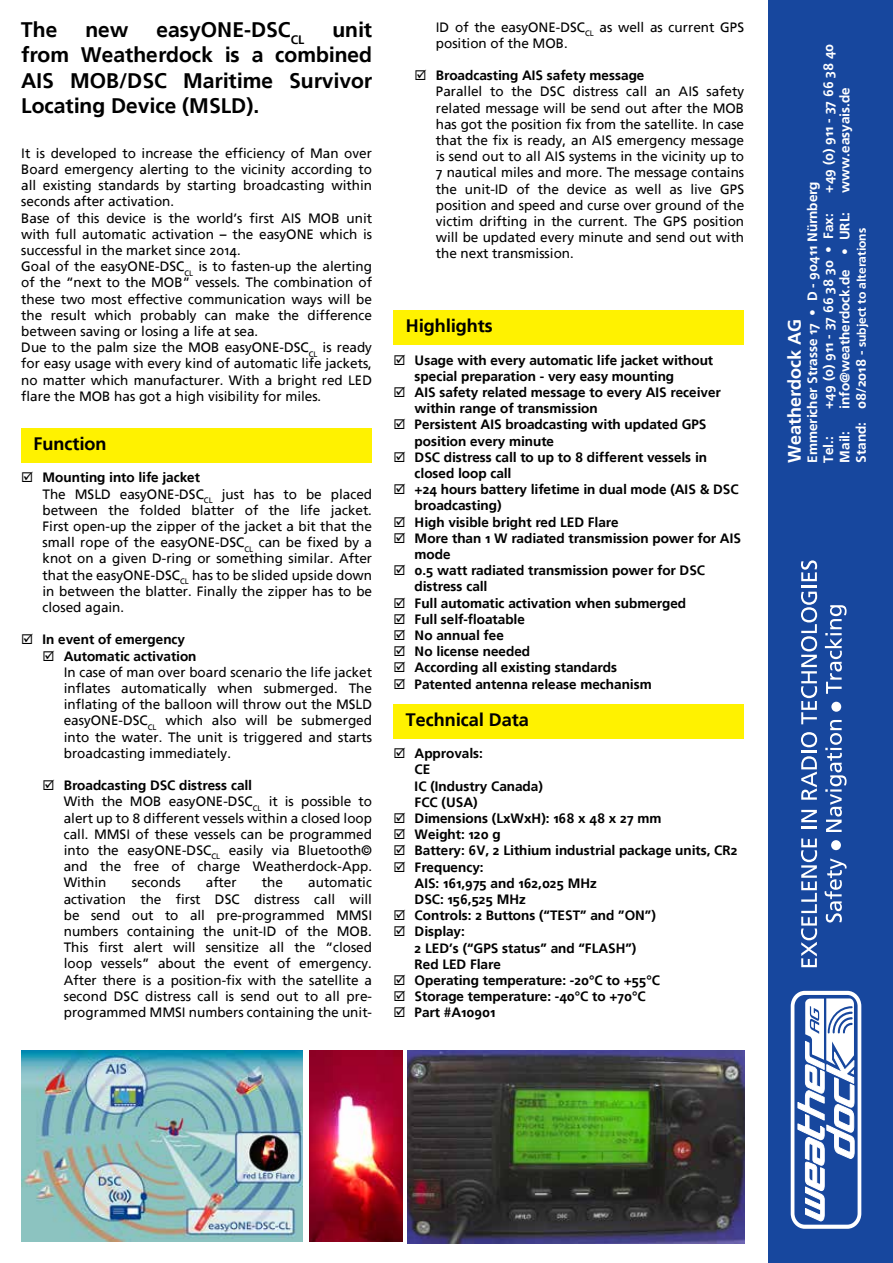
<style>
.page{position:relative;width:893px;height:1263px;background:#fff}
.page>*{position:absolute;margin:0;border:0;box-sizing:border-box;transform-origin:0 0}
.t1{font:700 21px/25.2px "Frutiger Linotype";color:#000;text-align:justify}
.t2{font:700 18px "Frutiger Linotype";color:#000}
.t3{font:700 18px "Frutiger Linotype";color:#fff}
.t4{font:13.5px/16.2px "Frutiger Linotype";color:#000}
.t5{font:700 13.5px/16.2px "Frutiger Linotype";color:#000}
.t6{font:700 13.5px/16.2px "Frutiger Linotype";color:#fff}
.t7{font:700 12px "Frutiger Linotype";color:#fff}
.s1{font-weight:700}
.s2{font-size:13.5px}
</style>
<div class="page">
<div style="left:768px;top:0;width:125px;height:1263px;background:#17479e"></div>
<div style="left:21px;top:429px;width:351px;height:34px;background:#fff200"></div>
<div style="left:393px;top:310px;width:351px;height:34px;background:#fff200"></div>
<div style="left:393px;top:704px;width:351px;height:34px;background:#fff200"></div>
<img style="left:21px;top:1050px;width:282px;height:192px">
<img style="left:309px;top:1050px;width:93px;height:192px">
<img style="left:408px;top:1050px;width:337px;height:193px">
<div style="left:791px;top:991px;width:70px;height:238px;border:4px solid #fff;border-radius:13px"></div>
<svg style="left:797px;top:998px;width:58px;height:223px"></svg>
<svg style="left:825px;top:858px;width:22px;height:64px"></svg>
<svg style="left:825px;top:720px;width:22px;height:112px"></svg>
<svg style="left:825px;top:605px;width:22px;height:89px"></svg>
<svg style="left:801px;top:838px;width:16px;height:129px"></svg>
<svg style="left:801px;top:810px;width:16px;height:18px"></svg>
<svg style="left:801px;top:732px;width:16px;height:68px"></svg>
<svg style="left:801px;top:592px;width:16px;height:132px"></svg>
<hr style="left:801px;top:585px;width:16px;height:3px;background:#fff">
<svg style="left:801px;top:560px;width:16px;height:21px"></svg>
<div style="left:831px;top:840px;width:10px;height:10px;background:#fff;border-radius:50%"></div>
<div style="left:831px;top:702px;width:10px;height:10px;background:#fff;border-radius:50%"></div>
<h1 class="t1" style="left:21px;top:17px;width:352px;text-indent:311px">unit from Weatherdock is a combined AIS MOB/DSC Maritime Survivor Locating Device (MSLD).</h1>
<p class="t4" style="left:436px;top:19px;width:310px">ID of the easyONE-DSC<sub>CL</sub> as well as current GPS position of the MOB.</p>
<h1 class="t1" style="left:21px;top:17px;width:38px">The</h1>
<h1 class="t1" style="left:85px;top:17px;width:45px">new</h1>
<h1 class="t1" style="left:157px;top:17px;width:149px">easyONE-DSC<sub>CL</sub></h1>
<p class="t5" style="left:436px;top:67px;width:210px">Broadcasting AIS safety message</p>
<p class="t4" style="left:436px;top:84px;width:310px;text-align:justify">Parallel to the DSC distress call an AIS safety related message will be send out after the MOB has got the position fix from the satellite. In case that the fix is ready, an AIS emergency message is send out to all AIS systems in the vicinity up to 7 nautical miles and more. The message contains the unit-ID of the device as well as live GPS position and speed and curse over ground of the victim drifting in the current. The GPS position will be updated every minute and send out with the next transmission.</p>
<p class="t4" style="left:21px;top:145px;width:352px">It is developed to increase the efficiency of Man over Board emergency alerting to the vicinity according to all existing standards by starting broadcasting within seconds after activation.<br>Base of this device is the world’s first AIS MOB unit with full automatic activation – the easyONE which is successful in the market since 2014.<br>Goal of the easyONE-DSC<sub>CL</sub> is to fasten-up the alerting of the “next to the MOB” vessels. The combination of these two most effective communication ways will be the result which probably can make the difference between saving or losing a life at sea.<br>Due to the palm size the MOB easyONE-DSC<sub>CL</sub> is ready for easy usage with every kind of automatic life jackets, no matter which manufacturer. With a bright red LED flare the MOB has got a high visibility for miles.</p>
<h2 class="t2" style="left:406px;top:315px;width:88px">Highlights</h2>
<p class="t5" style="left:415px;top:352px;width:328px">Usage with every automatic life jacket without special preparation - very easy mounting<br>AIS safety related message to every AIS receiver within range of transmission<br>Persistent AIS broadcasting with updated GPS position every minute<br>DSC distress call to up to 8 different vessels in closed loop call<br>+24 hours battery lifetime in dual mode (AIS &amp; DSC broadcasting)<br>High visible bright red LED Flare<br>More than 1 W radiated transmission power for AIS mode<br>0.5 watt radiated transmission power for DSC distress call<br>Full automatic activation when submerged<br>Full self-floatable<br>No annual fee<br>No license needed<br>According all existing standards<br>Patented antenna release mechanism</p>
<h2 class="t2" style="left:34px;top:433px;width:74px">Function</h2>
<p class="t4" style="left:43px;top:469px;width:331px"><span class="s1">Mounting into life jacket<br></span>The MSLD easyONE-DSC<sub>CL</sub> just has to be placed between the folded blatter of the life jacket.<br>First open-up the zipper of the jacket a bit that the small rope of the easyONE-DSC<sub>CL</sub> can be fixed by a knot on a given D-ring or something similar. After that the easyONE-DSC<sub>CL</sub> has to be slided upside down in between the blatter. Finally the zipper has to be closed again.</p>
<p class="t5" style="left:64px;top:631px;width:134px;text-indent:-21px">In event of emergency<br>Automatic activation</p>
<p class="t4" style="left:64px;top:664px;width:310px;text-align:justify">In case of man over board scenario the life jacket inflates automatically when submerged. The inflating of the balloon will throw out the MSLD easyONE-DSC<sub>CL</sub> which also will be submerged into the water. The unit is triggered and starts broadcasting immediately.</p>
<p class="t4" style="left:64px;top:777px;width:310px"><span class="s1">Broadcasting DSC distress call<br></span>With the MOB easyONE-DSC<sub>CL</sub> it is possible to alert up to 8 different vessels within a closed loop call. MMSI of these vessels can be programmed into the easyONE-DSC<sub>CL</sub> easily via Bluetooth© and the free of charge Weatherdock-App.<br>Within</p>
<h2 class="t2" style="left:406px;top:709px;width:125px">Technical Data</h2>
<p class="t5" style="left:415px;top:745px;width:324px">Approvals:<br>CE<br>IC (Industry Canada)<br>FCC (USA)<br>Dimensions (LxWxH): 168 x 48 x 27 mm<br>Weight: 120 g<br>Battery: 6V, 2 Lithium industrial package units, CR2<br>Frequency:<br>AIS: 161,975 and 162,025 MHz<br>DSC: 156,525 MHz<br>Controls: 2 Buttons (“TEST” and ”ON”)<br>Display:<br>2 LED’s (“GPS status” and “FLASH”)<br>Red LED Flare<br>Operating temperature: -20°C to +55°C<br>Storage temperature: -40°C to +70°C<br>Part #A10901</p>
<p class="t4" style="left:132px;top:874px;width:50px">seconds</p>
<p class="t4" style="left:206px;top:874px;width:32px">after</p>
<p class="t4" style="left:262px;top:874px;width:23px">the</p>
<p class="t4" style="left:64px;top:874px;width:310px;text-align:justify;text-indent:245px">automatic activation the first DSC distress call will be send out to all pre-programmed MMSI numbers containing the unit-ID of the MOB.<br>This first alert will sensitize all the “closed loop vessels” about the event of emergency.<br>After there is a position-fix with the satellite a second DSC distress call is send out to all pre&shy;programmed MMSI numbers containing the unit-</p>
<p class="t6" style="left:820px;top:193px;width:150px;rotate:-90deg">+49 (0) 911 - 37 66 38 40</p>
<p class="t6" style="left:837px;top:193px;width:107px;rotate:-90deg">www.easyais.de</p>
<p class="t6" style="left:804px;top:463px;width:283px;rotate:-90deg">Emmericher Strasse 17 • D - 90411 Nürnberg<br>Tel.:</p>
<p class="t6" style="left:837px;top:409px;width:198px;rotate:-90deg">info@weatherdock.de • URL:</p>
<p class="t6" style="left:820px;top:409px;width:197px;rotate:-90deg">+49 (0) 911 - 37 66 38 30 • Fax:</p>
<p class="t7" style="left:854px;top:463px;width:236px;rotate:-90deg"><span class="s2">Stand: 08/2018 -</span> subject to alterations</p>
<h2 class="t3" style="left:784px;top:463px;width:146px;rotate:-90deg">Weatherdock AG</h2>
<p class="t6" style="left:837px;top:463px;width:33px;rotate:-90deg">Mail:</p>
</div>
